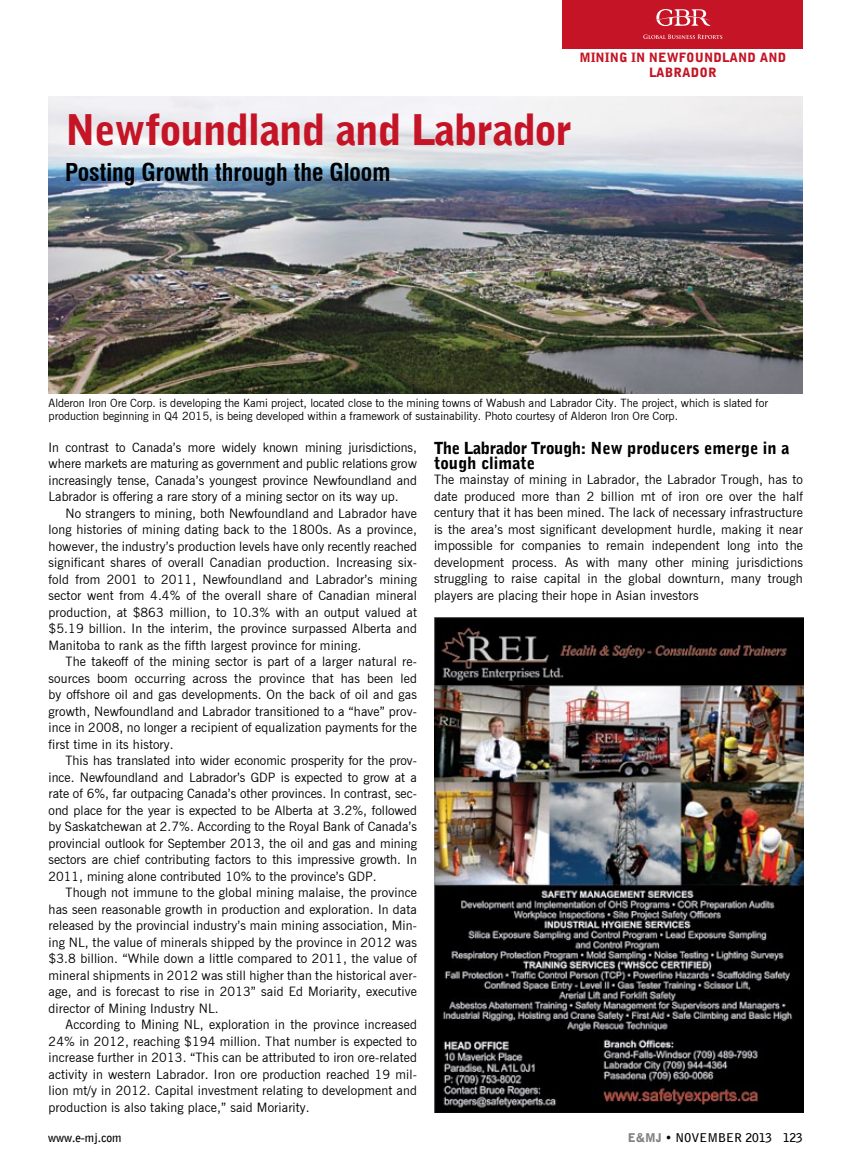
<style>
.page{position:relative;width:851px;height:1161px;background:#fff}
.page>*{position:absolute;margin:0;border:0;box-sizing:border-box;transform-origin:0 0}
.t1{font:900 42px "Bell Gothic BT";letter-spacing:-.02em;color:#c41425}
.t2{font:700 condensed 24px "Swiss 721 BT";color:#000}
.t3{font:900 16.5px/15px "Bell Gothic BT";color:#000}
.t4{font:12.75px/16.5px "News Gothic BT";letter-spacing:.01em;color:#000;text-align:justify}
.t5{font:900 12.75px "Bell Gothic BT";letter-spacing:.01em;color:#c41425}
.t6{font:700 12px "Bell Gothic BT";color:#000}
.t7{font:11.25px/13.5px "News Gothic BT";color:#000}
.s1{font-weight:900;color:#808285}
.s2{font-weight:900}
</style>
<div class="page">
<img style="left:48px;top:96px;width:754px;height:298px">
<div style="left:562px;top:0;width:240px;height:48px;background:#c41425"></div>
<svg style="left:643px;top:34px;width:79px;height:5px"></svg>
<svg style="left:655px;top:9px;width:56px;height:17px"></svg>
<img style="left:434px;top:617px;width:369px;height:496px">
<p class="t5" style="left:579px;top:49px;width:152px">Minin g IN Newfo un dlan</p>
<p class="t5" style="left:747px;top:49px;width:40px">d an d</p>
<p class="t5" style="left:649px;top:65px;width:69px">Labrador</p>
<h1 class="t1" style="left:65px;top:104px;width:508px">Newfoundland and Labrador</h1>
<h2 class="t2" style="left:65px;top:158px;width:327px">Posting Growth through the Gloom</h2>
<p class="t7" style="left:49px;top:396px;width:720px">Alderon Iron Ore Corp. is developing the Kami project, located close to the mining towns of Wabush and Labrador City. The project, which is slated for production beginning in Q4 2015, is being developed within a framework of sustainability. Photo courtesy of Alderon Iron Ore Corp.</p>
<p class="t4" style="left:49px;top:439px;width:370px">In contrast to Canada’s more widely known mining jurisdictions, where markets are maturing as government and public relations grow increasingly tense, Canada’s youngest province Newfoundland and Labrador is offering a rare story of a mining sector on its way up.</p>
<p class="t4" style="left:49px;top:505px;width:370px;text-indent:17px">No strangers to mining, both Newfoundland and Labrador have long histories of mining dating back to the 1800s. As a province, however, the industry’s production levels have only recently reached significant shares of overall Canadian production. Increasing six&shy;fold from 2001 to 2011, Newfoundland and Labrador’s mining sector went from 4.4% of the overall share of Canadian mineral production, at $863 million, to 10.3% with an output valued at $5.19 billion. In the interim, the province surpassed Alberta and Manitoba to rank as the fifth largest province for mining.</p>
<p class="t4" style="left:49px;top:653px;width:370px;text-indent:17px">The takeoff of the mining sector is part of a larger natural re&shy;sources boom occurring across the province that has been led by offshore oil and gas developments. On the back of oil and gas growth, Newfoundland and Labrador transitioned to a “have” prov&shy;ince in 2008, no longer a recipient of equalization payments for the first time in its history.</p>
<p class="t4" style="left:49px;top:752px;width:370px;text-indent:17px">This has translated into wider economic prosperity for the prov&shy;ince. Newfoundland and Labrador’s GDP is expected to grow at a rate of 6%, far outpacing Canada’s other provinces. In contrast, sec&shy;ond place for the year is expected to be Alberta at 3.2%, followed by Saskatchewan at 2.7%. According to the Royal Bank of Canada’s provincial outlook for September 2013, the oil and gas and mining sectors are chief contributing factors to this impressive growth. In 2011, mining alone contributed 10% to the province’s GDP.</p>
<p class="t4" style="left:49px;top:884px;width:370px;text-indent:17px">Though not immune to the global mining malaise, the province has seen reasonable growth in production and exploration. In data released by the provincial industry’s main mining association, Min&shy;ing NL, the value of minerals shipped by the province in 2012 was $3.8 billion. “While down a little compared to 2011, the value of mineral shipments in 2012 was still higher than the historical aver&shy;age, and is forecast to rise in 2013” said Ed Moriarity, executive director of Mining Industry NL.</p>
<p class="t4" style="left:49px;top:1016px;width:370px;text-indent:17px">According to Mining NL, exploration in the province increased 24% in 2012, reaching $194 million. That number is expected to increase further in 2013. “This can be attributed to iron ore-related activity in western Labrador. Iron ore production reached 19 mil&shy;lion mt/y in 2012. Capital investment relating to development and production is also taking place,” said Moriarity.</p>
<p class="t3" style="left:434px;top:441px;width:357px">The Labrador Trough: New producers emerge in a tough climate</p>
<p class="t4" style="left:434px;top:471px;width:370px">The mainstay of mining in Labrador, the Labrador Trough, has to date produced more than 2 billion mt of iron ore over the half century that it has been mined. The lack of necessary infrastructure is the area’s most significant development hurdle, making it near impossible for companies to remain independent long into the development process. As with many other mining jurisdictions struggling to raise capital in the global downturn, many trough players are placing their hope in Asian investors</p>
<p class="t6" style="left:48px;top:1129px;width:75px">www.e-mj.com</p>
<p class="t6" style="left:627px;top:1129px;width:177px"><span class="s1">E&amp;MJ</span> <span class="s2">•</span> NOVember 2013 123</p>
</div>
